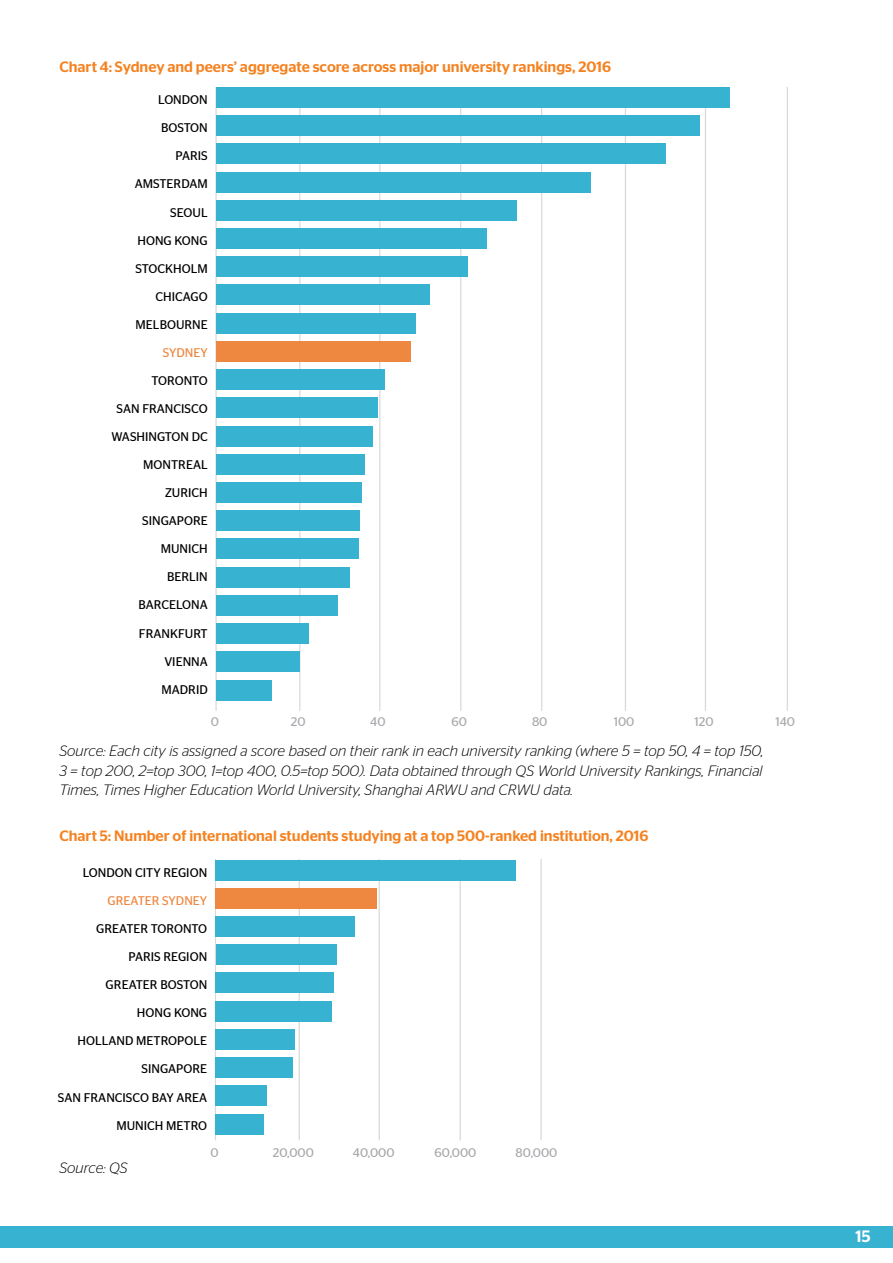
<style>
.page{position:relative;width:893px;height:1263px;background:#fff}
.page>*{position:absolute;margin:0;border:0;box-sizing:border-box;transform-origin:0 0}
.t1{font:500 16.5px "Stag Sans";color:#fff}
.t2{font:italic 300 15px/19.5px "Stag Sans";color:#000;text-align:justify}
.t3{font:500 15px "Stag Sans";color:#f58220}
.t4{font:12.6px "Stag Sans";color:#000}
.t5{font:12.6px "Stag Sans";color:#a7a9ac}
.t6{font:12.6px "Stag Sans";color:#ee873f}
</style>
<div class="page">
<hr style="left:787px;top:87px;width:1px;height:624px;background:#d9d9d8">
<hr style="left:705px;top:87px;width:1px;height:624px;background:#d9d9d8">
<hr style="left:625px;top:87px;width:1px;height:624px;background:#d9d9d8">
<hr style="left:541px;top:87px;width:1px;height:624px;background:#d9d9d8">
<hr style="left:460px;top:87px;width:1px;height:624px;background:#d9d9d8">
<hr style="left:379px;top:87px;width:1px;height:624px;background:#d9d9d8">
<hr style="left:299px;top:87px;width:1px;height:624px;background:#d9d9d8">
<hr style="left:215px;top:87px;width:2px;height:624px;background:#d9d9d8">
<div style="left:216px;top:87px;width:514px;height:21px;background:#38b2d1"></div>
<div style="left:216px;top:115px;width:484px;height:21px;background:#38b2d1"></div>
<div style="left:216px;top:143px;width:450px;height:21px;background:#38b2d1"></div>
<div style="left:216px;top:172px;width:374px;height:20px;background:#38b2d1"></div>
<div style="left:216px;top:200px;width:301px;height:21px;background:#38b2d1"></div>
<div style="left:216px;top:228px;width:270px;height:21px;background:#38b2d1"></div>
<div style="left:216px;top:256px;width:252px;height:21px;background:#38b2d1"></div>
<div style="left:216px;top:284px;width:213px;height:21px;background:#38b2d1"></div>
<div style="left:216px;top:313px;width:199px;height:21px;background:#38b2d1"></div>
<div style="left:216px;top:341px;width:195px;height:21px;background:#ee873f"></div>
<div style="left:216px;top:369px;width:169px;height:21px;background:#38b2d1"></div>
<div style="left:216px;top:397px;width:162px;height:21px;background:#38b2d1"></div>
<div style="left:216px;top:426px;width:156px;height:20px;background:#38b2d1"></div>
<div style="left:216px;top:454px;width:148px;height:21px;background:#38b2d1"></div>
<div style="left:216px;top:482px;width:146px;height:21px;background:#38b2d1"></div>
<div style="left:216px;top:510px;width:144px;height:21px;background:#38b2d1"></div>
<div style="left:216px;top:538px;width:142px;height:21px;background:#38b2d1"></div>
<div style="left:216px;top:567px;width:133px;height:21px;background:#38b2d1"></div>
<div style="left:216px;top:595px;width:121px;height:21px;background:#38b2d1"></div>
<div style="left:216px;top:623px;width:93px;height:21px;background:#38b2d1"></div>
<div style="left:216px;top:651px;width:84px;height:21px;background:#38b2d1"></div>
<div style="left:216px;top:680px;width:56px;height:20px;background:#38b2d1"></div>
<hr style="left:540px;top:859px;width:2px;height:281px;background:#d9d9d8">
<hr style="left:460px;top:859px;width:1px;height:281px;background:#d9d9d8">
<hr style="left:379px;top:859px;width:1px;height:281px;background:#d9d9d8">
<hr style="left:299px;top:859px;width:1px;height:281px;background:#d9d9d8">
<hr style="left:215px;top:859px;width:1px;height:281px;background:#d9d9d8">
<div style="left:216px;top:860px;width:300px;height:20px;background:#38b2d1"></div>
<div style="left:216px;top:888px;width:161px;height:21px;background:#ee873f"></div>
<div style="left:216px;top:916px;width:139px;height:21px;background:#38b2d1"></div>
<div style="left:216px;top:944px;width:120px;height:21px;background:#38b2d1"></div>
<div style="left:216px;top:972px;width:118px;height:21px;background:#38b2d1"></div>
<div style="left:216px;top:1029px;width:79px;height:21px;background:#38b2d1"></div>
<div style="left:216px;top:1001px;width:116px;height:21px;background:#38b2d1"></div>
<div style="left:216px;top:1057px;width:77px;height:21px;background:#38b2d1"></div>
<div style="left:216px;top:1085px;width:51px;height:21px;background:#38b2d1"></div>
<div style="left:216px;top:1114px;width:48px;height:20px;background:#38b2d1"></div>
<div style="left:0;top:1226px;width:893px;height:21px;background:#38b2d1"></div>
<p class="t3" style="left:60px;top:58px;width:553px">Chart 4: Sydney and peers’ aggregate score across major university rankings, 2016</p>
<p class="t4" style="left:158px;top:93px;width:51px">LONDON</p>
<p class="t4" style="left:161px;top:121px;width:48px">BOSTON</p>
<p class="t4" style="left:176px;top:149px;width:34px">PARIS</p>
<p class="t4" style="left:135px;top:177px;width:75px">AMSTERDAM</p>
<p class="t4" style="left:170px;top:205px;width:39px">SEOUL</p>
<p class="t4" style="left:138px;top:233px;width:72px">HONG KONG</p>
<p class="t4" style="left:136px;top:261px;width:74px">STOCKHOLM</p>
<p class="t4" style="left:155px;top:289px;width:54px">CHICAGO</p>
<p class="t4" style="left:136px;top:317px;width:74px">MELBOURNE</p>
<p class="t6" style="left:163px;top:345px;width:46px">SYDNEY</p>
<p class="t4" style="left:152px;top:373px;width:58px">TORONTO</p>
<p class="t4" style="left:117px;top:401px;width:93px">SAN FRANCISCO</p>
<p class="t4" style="left:111px;top:429px;width:98px">WASHINGTON DC</p>
<p class="t4" style="left:143px;top:458px;width:66px">MONTREAL</p>
<p class="t4" style="left:165px;top:486px;width:44px">ZURICH</p>
<p class="t4" style="left:142px;top:514px;width:67px">SINGAPORE</p>
<p class="t4" style="left:161px;top:542px;width:49px">MUNICH</p>
<p class="t4" style="left:167px;top:570px;width:42px">BERLIN</p>
<p class="t4" style="left:139px;top:598px;width:71px">BARCELONA</p>
<p class="t4" style="left:139px;top:626px;width:70px">FRANKFURT</p>
<p class="t4" style="left:164px;top:654px;width:45px">VIENNA</p>
<p class="t4" style="left:161px;top:682px;width:48px">MADRID</p>
<p class="t5" style="left:211px;top:714px;width:10px">0</p>
<p class="t5" style="left:291px;top:714px;width:16px">20</p>
<p class="t5" style="left:370px;top:714px;width:17px">40</p>
<p class="t5" style="left:452px;top:714px;width:17px">60</p>
<p class="t5" style="left:532px;top:714px;width:17px">80</p>
<p class="t5" style="left:614px;top:714px;width:22px">100</p>
<p class="t5" style="left:695px;top:714px;width:21px">120</p>
<p class="t5" style="left:775px;top:714px;width:21px">140</p>
<p class="t2" style="left:60px;top:741px;width:705px">Source: Each city is assigned a score based on their rank in each university ranking (where 5 = top 50, 4 = top 150, 3 = top 200, 2=top 300, 1=top 400, 0.5=top 500). Data obtained through QS World University Rankings, Financial Times, Times Higher Education World University, Shanghai ARWU and CRWU data.</p>
<p class="t3" style="left:60px;top:827px;width:591px">Chart 5: Number of international students studying at a top 500-ranked institution, 2016</p>
<p class="t4" style="left:83px;top:865px;width:126px">LONDON CITY REGION</p>
<p class="t6" style="left:108px;top:893px;width:101px">GREATER SYDNEY</p>
<p class="t4" style="left:96px;top:922px;width:112px">GREATER TORONTO</p>
<p class="t4" style="left:129px;top:950px;width:80px">PARIS REGION</p>
<p class="t4" style="left:106px;top:978px;width:103px">GREATER BOSTON</p>
<p class="t4" style="left:137px;top:1006px;width:72px">HONG KONG</p>
<p class="t4" style="left:78px;top:1034px;width:131px">HOLLAND METROPOLE</p>
<p class="t4" style="left:142px;top:1062px;width:67px">SINGAPORE</p>
<p class="t4" style="left:58px;top:1090px;width:151px">SAN FRANCISCO BAY AREA</p>
<p class="t4" style="left:116px;top:1118px;width:92px">MUNICH METRO</p>
<p class="t2" style="left:60px;top:1158px;width:70px">Source: QS</p>
<p class="t5" style="left:210px;top:1145px;width:10px">0</p>
<p class="t5" style="left:273px;top:1145px;width:43px">20,000</p>
<p class="t5" style="left:353px;top:1145px;width:43px">40,000</p>
<p class="t5" style="left:435px;top:1145px;width:43px">60,000</p>
<p class="t5" style="left:516px;top:1145px;width:43px">80,000</p>
<h1 class="t1" style="left:855px;top:1227px;width:17px">15</h1>
</div>
